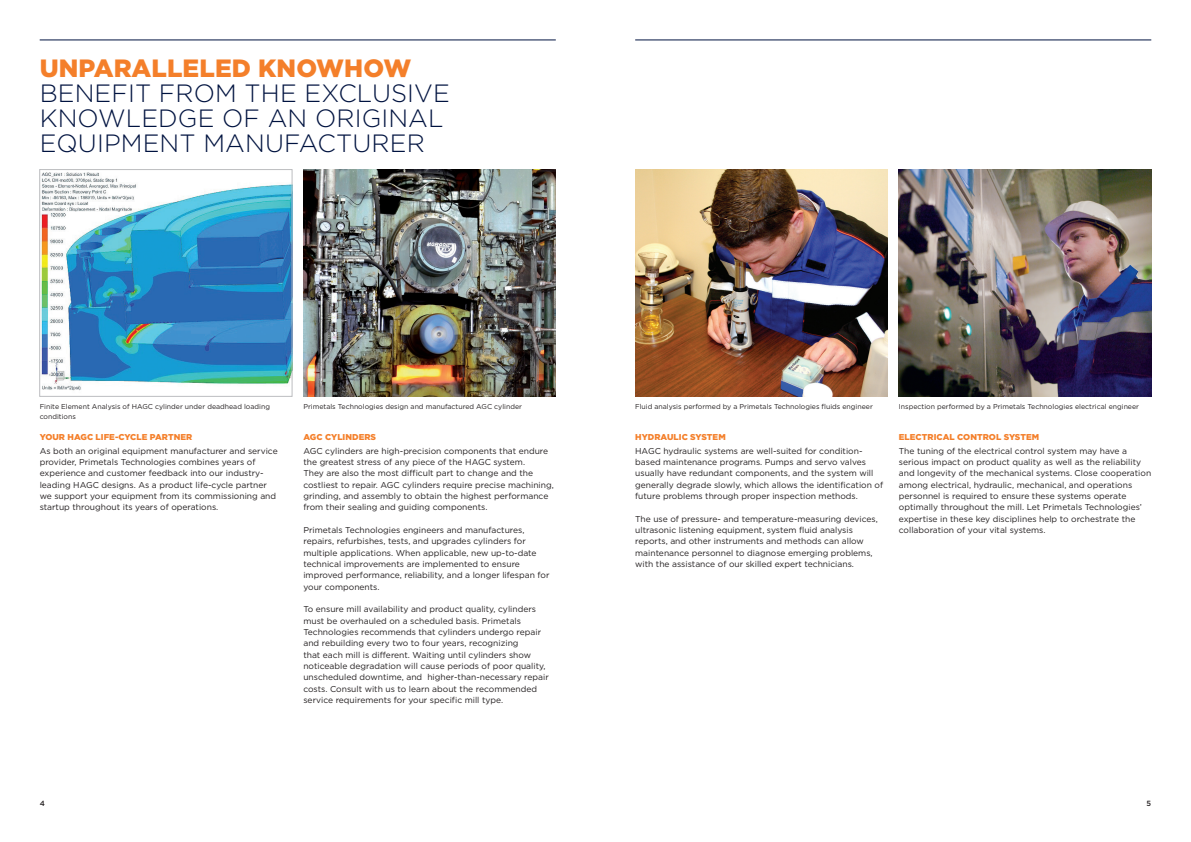
<style>
.page{position:relative;width:1191px;height:842px;background:#fff}
.page>*{position:absolute;margin:0;border:0;box-sizing:border-box;transform-origin:0 0}
._01__Headline_-_Light_-_25pt_-_orange{font:300 25px/25px "Gotham";letter-spacing:.005em;color:#001340}
._01__Copy_-_Book_-_8_5_pt_-_black{font:8.5px/11.3px "Gotham";color:#231f20}
._02__Subhead_-_Black_-_8_5pt_-_orange{font:900 8.5px "Gotham";letter-spacing:.005em;color:#f47f2a}
.t1{font:500 7.5px "Gotham";color:#231f20}
._06__Copy_-_Book_-_7pt_-_black{font:7px/10px "Gotham";color:#231f20}
.s1{font-weight:900;color:#f47f2a}
</style>
<div class="page">
<hr style="left:40px;top:40px;width:516px;height:1px;background:#001340">
<hr style="left:635px;top:40px;width:516px;height:1px;background:#001340">
<img style="left:41px;top:172px;width:249px;height:219px">
<div style="left:39px;top:169px;width:253px;height:228px;border:1px solid #bcbdc0"></div>
<img style="left:303px;top:170px;width:253px;height:226px">
<img style="left:635px;top:170px;width:252px;height:226px">
<img style="left:899px;top:170px;width:252px;height:226px">
<p class="_01__Headline_-_Light_-_25pt_-_orange" style="left:40px;top:55px;width:412px"><span class="s1">UNPARALLELED KNOWHOW<br></span>BENEFIT FROM THE EXCLUSIVE<br>KNOWLEDGE OF AN ORIGINAL<br>EQUIPMENT MANUFACTURER</p>
<p class="_06__Copy_-_Book_-_7pt_-_black" style="left:40px;top:401px;width:232px">Finite Element Analysis of HAGC cylinder under deadhead loading conditions</p>
<p class="_06__Copy_-_Book_-_7pt_-_black" style="left:303px;top:401px;width:220px">Primetals Technologies design and manufactured AGC cylinder</p>
<p class="_06__Copy_-_Book_-_7pt_-_black" style="left:635px;top:401px;width:239px">Fluid analysis performed by a Primetals Technologies fluids engineer</p>
<p class="_06__Copy_-_Book_-_7pt_-_black" style="left:899px;top:401px;width:242px">Inspection performed by a Primetals Technologies electrical engineer</p>
<p class="_02__Subhead_-_Black_-_8_5pt_-_orange" style="left:40px;top:431px;width:154px">YOUR HAGC LIFE-CYCLE PARTNER</p>
<p class="_01__Copy_-_Book_-_8_5_pt_-_black" style="left:40px;top:445px;width:239px">As both an original equipment manufacturer and service provider, Primetals Technologies combines years of experience and customer feedback into our industry&shy;leading HAGC designs. As a product life-cycle partner we support your equipment from its commissioning and startup throughout its years of operations.</p>
<p class="_02__Subhead_-_Black_-_8_5pt_-_orange" style="left:303px;top:431px;width:74px">AGC CYLINDERS</p>
<p class="_01__Copy_-_Book_-_8_5_pt_-_black" style="left:303px;top:445px;width:252px">AGC cylinders are high-precision components that endure the greatest stress of any piece of the HAGC system.<br>They are also the most difficult part to change and the costliest to repair. AGC cylinders require precise machining, grinding, and assembly to obtain the highest performance from their sealing and guiding components.</p>
<p class="_01__Copy_-_Book_-_8_5_pt_-_black" style="left:303px;top:524px;width:247px">Primetals Technologies engineers and manufactures, repairs, refurbishes, tests, and upgrades cylinders for multiple applications. When applicable, new up-to-date technical improvements are implemented to ensure improved performance, reliability, and a longer lifespan for your components.</p>
<p class="_01__Copy_-_Book_-_8_5_pt_-_black" style="left:303px;top:603px;width:247px">To ensure mill availability and product quality, cylinders must be overhauled on a scheduled basis. Primetals Technologies recommends that cylinders undergo repair and rebuilding every two to four years, recognizing<br>that each mill is different. Waiting until cylinders show noticeable degradation will cause periods of poor quality, unscheduled downtime, and higher-than-necessary repair costs. Consult with us to learn about the recommended service requirements for your specific mill type.</p>
<p class="_02__Subhead_-_Black_-_8_5pt_-_orange" style="left:635px;top:431px;width:92px">HYDRAULIC SYSTEM</p>
<p class="_01__Copy_-_Book_-_8_5_pt_-_black" style="left:635px;top:445px;width:249px">HAGC hydraulic systems are well-suited for condition&shy;based maintenance programs. Pumps and servo valves usually have redundant components, and the system will generally degrade slowly, which allows the identification of future problems through proper inspection methods.</p>
<p class="_01__Copy_-_Book_-_8_5_pt_-_black" style="left:635px;top:513px;width:244px">The use of pressure- and temperature-measuring devices, ultrasonic listening equipment, system fluid analysis reports, and other instruments and methods can allow maintenance personnel to diagnose emerging problems, with the assistance of our skilled expert technicians.</p>
<p class="_02__Subhead_-_Black_-_8_5pt_-_orange" style="left:899px;top:431px;width:142px">ELECTRICAL CONTROL SYSTEM</p>
<p class="_01__Copy_-_Book_-_8_5_pt_-_black" style="left:899px;top:445px;width:254px">The tuning of the electrical control system may have a serious impact on product quality as well as the reliability and longevity of the mechanical systems. Close cooperation among electrical, hydraulic, mechanical, and operations personnel is required to ensure these systems operate optimally throughout the mill. Let Primetals Technologies’ expertise in these key disciplines help to orchestrate the collaboration of your vital systems.</p>
<p class="t1" style="left:40px;top:798px;width:7px">4</p>
<p class="t1" style="left:1146px;top:798px;width:6px">5</p>
</div>
